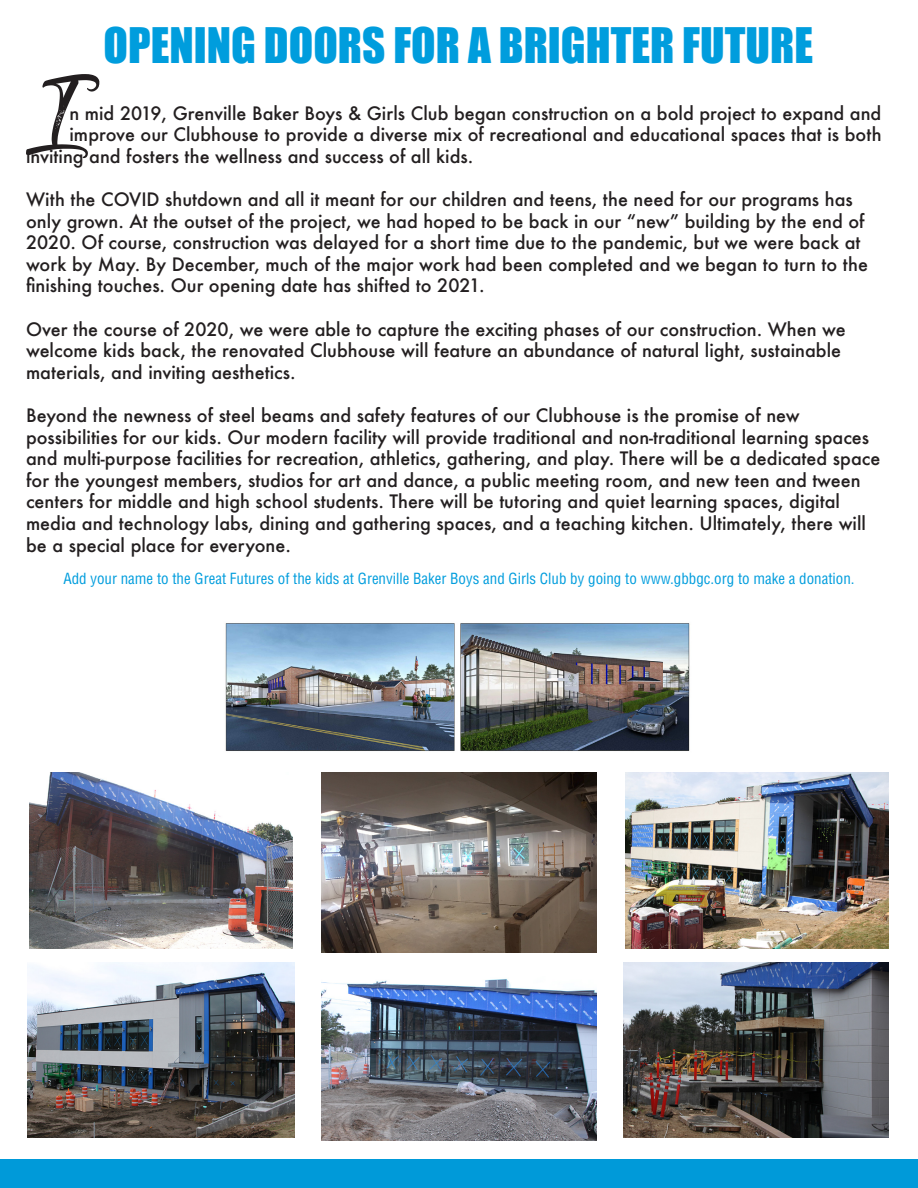
<style>
.page{position:relative;width:918px;height:1188px;background:#fff}
.page>*{position:absolute;margin:0;border:0;box-sizing:border-box;transform-origin:0 0}
.t1{font:67.65px "Journey to Thailand";color:#231f20}
.t2{font:45px "Impact";color:#009ddd}
.t3{font:500 18px/21.6px "Futura";color:#231f20}
.t4{font:condensed 15px "Helvetica";color:#009ddd}
</style>
<div class="page">
<div style="left:0;top:1159px;width:918px;height:29px;background:#009ad9"></div>
<img style="left:225px;top:623px;width:465px;height:129px">
<img style="left:29px;top:772px;width:263px;height:176px">
<img style="left:322px;top:772px;width:274px;height:181px">
<img style="left:626px;top:772px;width:263px;height:176px">
<img style="left:27px;top:962px;width:267px;height:176px">
<img style="left:322px;top:978px;width:274px;height:162px">
<img style="left:624px;top:962px;width:265px;height:176px">
<p class="t2" style="left:104px;top:10px;width:711px">OPENING DOORS FOR A BRIGHTER FUTURE</p>
<p class="t1" style="left:25px;top:78px;width:46px">I</p>
<p class="t3" style="left:70px;top:102px;width:813px">n mid 2019, Grenville Baker Boys &amp; Girls Club began construction on a bold project to expand and</p>
<p class="t3" style="left:70px;top:123px;width:814px">improve our Clubhouse to provide a diverse mix of recreational and educational spaces that is both</p>
<p class="t3" style="left:26px;top:145px;width:449px">inviting and fosters the wellness and success of all kids.</p>
<p class="t3" style="left:26px;top:188px;width:843px">With the COVID shutdown and all it meant for our children and teens, the need for our programs has only grown. At the outset of the project, we had hoped to be back in our “new” building by the end of 2020. Of course, construction was delayed for a short time due to the pandemic, but we were back at work by May. By December, much of the major work had been completed and we began to turn to the finishing touches. Our opening date has shifted to 2021.</p>
<p class="t3" style="left:26px;top:318px;width:821px">Over the course of 2020, we were able to capture the exciting phases of our construction. When we welcome kids back, the renovated Clubhouse will feature an abundance of natural light, sustainable materials, and inviting aesthetics.</p>
<p class="t3" style="left:26px;top:404px;width:856px">Beyond the newness of steel beams and safety features of our Clubhouse is the promise of new possibilities for our kids. Our modern facility will provide traditional and non-traditional learning spaces and multi-purpose facilities for recreation, athletics, gathering, and play. There will be a dedicated space for the youngest members, studios for art and dance, a public meeting room, and new teen and tween centers for middle and high school students. There will be tutoring and quiet learning spaces, digital media and technology labs, dining and gathering spaces, and a teaching kitchen. Ultimately, there will be a special place for everyone.</p>
<p class="t4" style="left:63px;top:569px;width:793px">Add your name to the Great Futures of the kids at Grenville Baker Boys and Girls Club by going to www.gbbgc.org to make a donation.</p>
</div>
